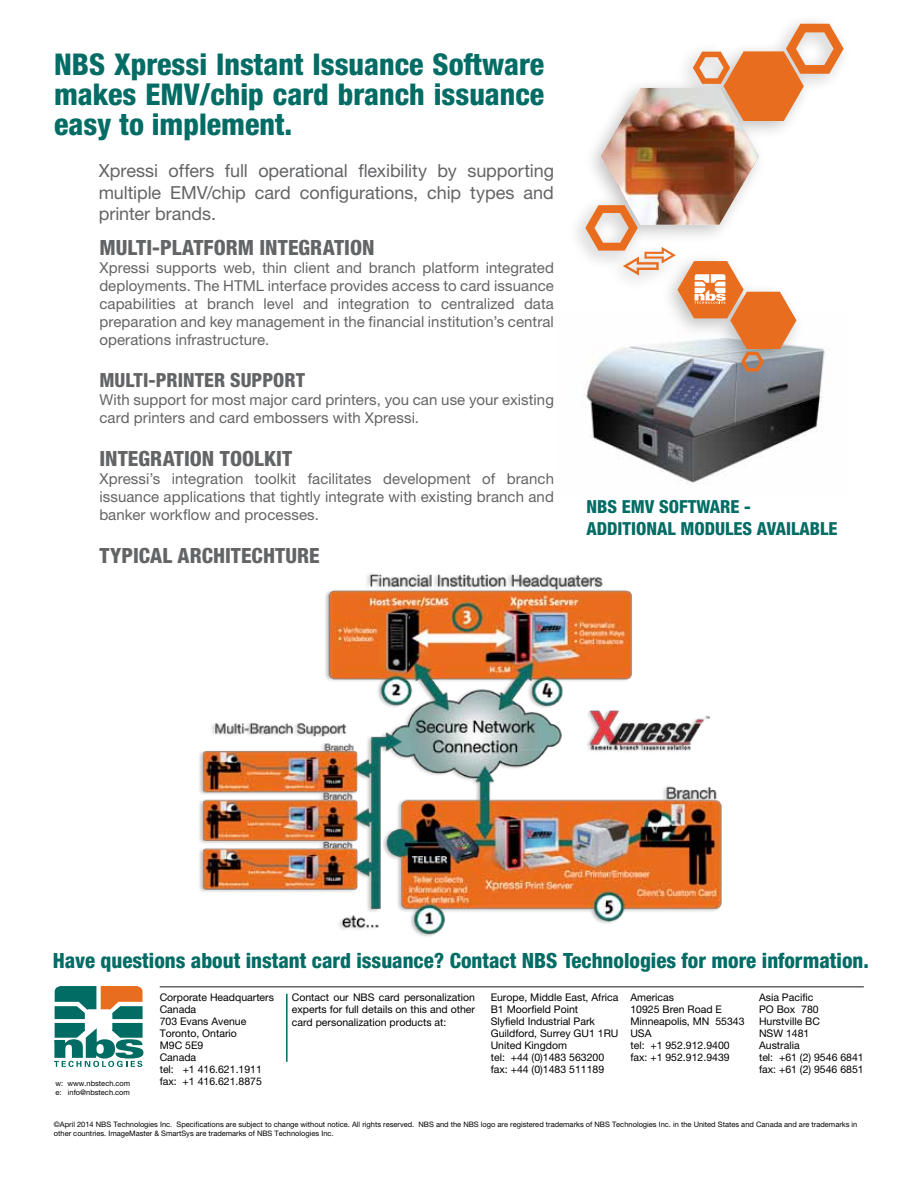
<style>
.page{position:relative;width:918px;height:1188px;background:#fff}
.page>*{position:absolute;margin:0;border:0;box-sizing:border-box;transform-origin:0 0}
.t1{font:800 condensed 30px/30px "Helvetica Neue LT Std";color:#036c65;text-align:justify}
.t2{font:800 condensed 21px "Helvetica Neue LT Std";color:#036c65}
.t3{font:800 condensed 21px "Helvetica Neue LT Std";letter-spacing:.005em;color:#636466}
.t4{font:800 condensed 19.5px "Helvetica Neue LT Std";color:#636466}
.t5{font:18px/21.6px "Helvetica Neue LT Std";color:#636466;text-align:justify}
.t6{font:800 condensed 18px/21.6px "Helvetica Neue LT Std";color:#036c65}
.t7{font:15px/18px "Helvetica Neue LT Std";letter-spacing:.01em;color:#636466}
.t8{font:10.5px/12px "Helvetica Neue LT Std";color:#000}
.t9{font:7.5px/9px "Helvetica Neue LT Std";color:#000}
</style>
<div class="page">
<img style="left:582px;top:391px;width:240px;height:94px">
<div style="left:567px;top:13px;width:286px;height:378px;background:#000;opacity:.25"></div>
<svg style="left:693px;top:24px;width:151px;height:97px"></svg>
<img style="left:601px;top:88px;width:158px;height:117px">
<svg style="left:585px;top:205px;width:211px;height:167px"></svg>
<img style="left:199px;top:573px;width:523px;height:361px">
<svg style="left:54px;top:986px;width:89px;height:81px"></svg>
<hr style="left:286px;top:994px;width:2px;height:68px;background:#036c65">
<hr style="left:160px;top:986px;width:704px;height:2px;background:#636466">
<h1 class="t1" style="left:54px;top:49px;width:492px">NBS Xpressi Instant Issuance Software makes EMV/chip card branch issuance easy to implement.</h1>
<h3 class="t5" style="left:99px;top:160px;width:457px">Xpressi offers full operational flexibility by supporting multiple EMV/chip card configurations, chip types and printer brands.</h3>
<h2 class="t3" style="left:99px;top:235px;width:95px">MULTI-PLATFOR</h2>
<h2 class="t3" style="left:238px;top:235px;width:138px">M INTEGRATION</h2>
<h3 class="t7" style="left:99px;top:259px;width:456px">Xpressi supports web, thin client and branch platform integrated deployments. The HTML</h3>
<h3 class="t7" style="left:99px;top:277px;width:456px;text-align:justify;text-indent:169px">interface provides access to card issuance capabilities at branch level and integration to centralized data preparation and key management in the financial institution’s central operations infrastructure.</h3>
<h3 class="t4" style="left:99px;top:368px;width:107px">MULTI-PRINTER</h3>
<h3 class="t4" style="left:230px;top:368px;width:55px">SUPPORT</h3>
<h3 class="t7" style="left:99px;top:390px;width:456px">With support for most major card printers, you can use your existing card printers and card embossers with Xpressi.</h3>
<h2 class="t3" style="left:99px;top:446px;width:194px">INTEGRATION TOOLKIT</h2>
<h3 class="t7" style="left:99px;top:469px;width:456px;text-align:justify">Xpressi’s integration toolkit facilitates development of branch issuance applications that tightly integrate with existing branch and banker workflow and processes.</h3>
<h2 class="t3" style="left:99px;top:543px;width:210px">TYPICAL ARCHITECHTURE</h2>
<h3 class="t6" style="left:587px;top:496px;width:94px">NBS EMV SOFTWARE</h3>
<h3 class="t6" style="left:587px;top:496px;width:251px;text-indent:158px">-<br>ADDITIONAL MODULES AVAILABLE</h3>
<h2 class="t2" style="left:53px;top:948px;width:818px">Have questions about instant card issuance? Contact NBS Technologies for more information.</h2>
<p class="t8" style="left:160px;top:991px;width:116px">Corporate H eadquarters<br>Canada<br>703 Evans Avenue<br>Toronto, Ontario<br>M9C 5E9<br>Canada<br>tel: +1 416.621.1911 fax: +1 416.621.8875</p>
<p class="t8" style="left:491px;top:991px;width:129px">Europe, M iddle East, Africa<br>B1 Moorfield Point<br>Slyfield I ndustrial Park<br>Guildford, Surrey GU 1 1RU<br>United Kingdom<br>tel: +44 (0)1483 563200 fax: +44 (0)1483 511189</p>
<p class="t8" style="left:630px;top:991px;width:92px">Americas<br>10925 Bren Road E<br>M inneapolis, MN</p>
<p class="t8" style="left:292px;top:990px;width:185px;line-height:12.6px;text-align:justify">Contact our NBS card personalization experts for full details on this and other card personalization products at:</p>
<p class="t8" style="left:759px;top:991px;width:62px">Asia Pacific<br>PO Box 780<br>H urstville BC<br>NSW</p>
<p class="t8" style="left:715px;top:1015px;width:31px">55343</p>
<p class="t8" style="left:630px;top:1027px;width:101px">USA<br>tel: +1 952.912.9400 fax: +1 952.912.9439</p>
<p class="t8" style="left:759px;top:1027px;width:106px;text-indent:27px">1481<br>Australia<br>tel: +61 (2) 9546 6841 fax: +61 (2) 9546 6851</p>
<p class="t9" style="left:56px;top:1078px;width:76px">w: www.nbstech.com e: info@nbstech.com</p>
<p class="t9" style="left:54px;top:1120px;width:805px">©April 2014 NBS Technologies I nc. Specifications are subject to change without notice. All rights reserved. ---N BS and the NBS logo are registered trademarks of NBSTechnologies I nc. in the United States and Canada and are trademarks in other countries. I mageM aster &amp; SmartSys are trademarks of NBS Technologies I nc.</p>
</div>
